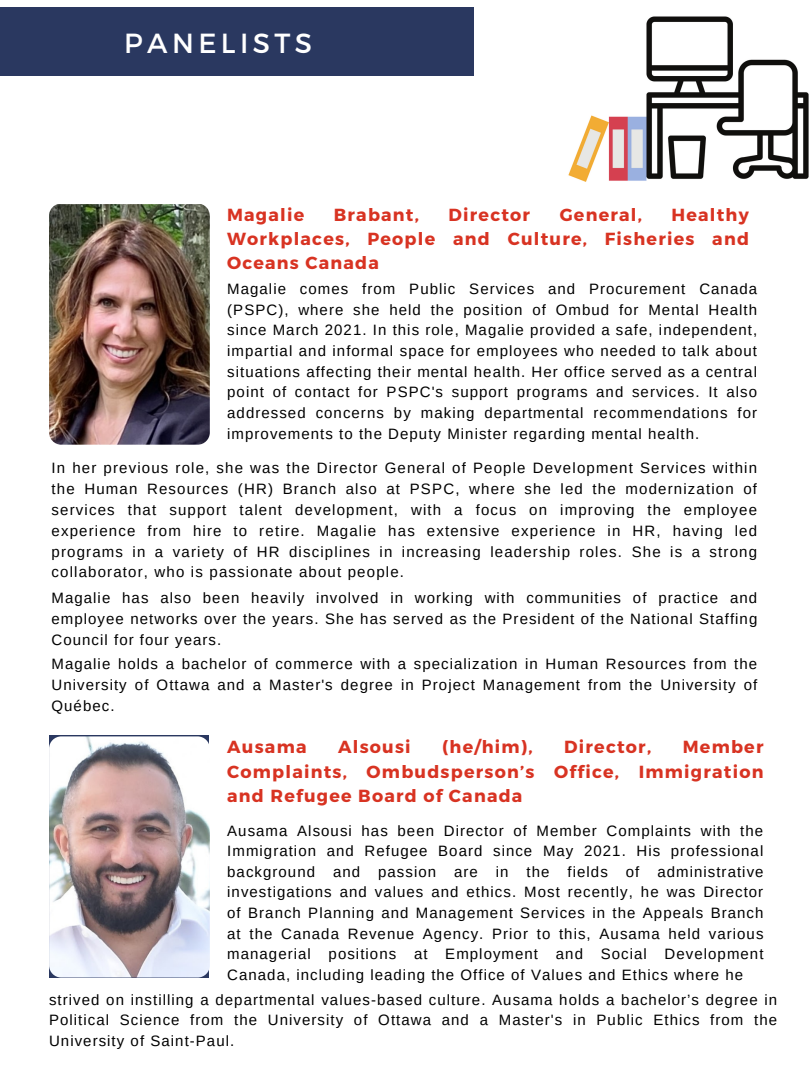
<style>
.page{position:relative;width:810px;height:1080px;background:#fff}
.page>*{position:absolute;margin:0;border:0;box-sizing:border-box;transform-origin:0 0}
.t1{font:27.62px "Montserrat";letter-spacing:.16em;color:#fff}
.t2{font:700 17.5px/24.4px "Montserrat";letter-spacing:.07em;color:#d83322;text-align:justify}
.t3{font:15px/20.6px "Arimo";letter-spacing:.07em;color:#000;text-align:justify}
</style>
<div class="page">
<img style="left:0;top:7px;width:809px;height:175px">
<div style="left:0;top:8px;width:474px;height:67px;background:#2a3860"></div>
<img style="left:49px;top:204px;width:161px;height:241px;border-radius:12px">
<img style="left:49px;top:736px;width:161px;height:242px;border-radius:12px">
<h1 class="t1" style="left:124px;top:25px;width:189px">PANELISTS</h1>
<p class="t2" style="left:227px;top:201px;width:79px">Magalie</p>
<p class="t2" style="left:334px;top:201px;width:87px">Brabant,</p>
<p class="t2" style="left:449px;top:201px;width:83px">Director</p>
<p class="t2" style="left:560px;top:201px;width:84px">General,</p>
<p class="t2" style="left:227px;top:201px;width:523px;text-indent:444px">Healthy Workplaces, People and Culture, Fisheries and Oceans Canada</p>
<p class="t3" style="left:227px;top:279px;width:532px">Magalie comes from Public Services and Procurement Canada (PSPC), where she held the position of Ombud for Mental Health since March 2021. In this role, Magalie provided a safe, independent, impartial and informal space for employees who needed to talk about situations affecting their mental health. Her office served as a central point of contact for PSPC's support programs and services. It also addressed concerns by making departmental recommendations for improvements to the Deputy Minister regarding mental health.</p>
<p class="t3" style="left:52px;top:458px;width:707px;line-height:20.8px">In her previous role, she was the Director General of People Development Services within the Human Resources (HR) Branch also at PSPC, where she led the modernization of services that support talent development, with a focus on improving the employee experience from hire to retire. Magalie has extensive experience in HR, having led programs in a variety of HR disciplines in increasing leadership roles. She is a strong collaborator, who is passionate about people.</p>
<p class="t3" style="left:52px;top:588px;width:707px;line-height:20.8px">Magalie has also been heavily involved in working with communities of practice and employee networks over the years. She has served as the President of the National Staffing Council for four years.</p>
<p class="t3" style="left:52px;top:654px;width:707px;line-height:20.8px">Magalie holds a bachelor of commerce with a specialization in Human Resources from the University of Ottawa and a Master's degree in Project Management from the University of Québec.</p>
<p class="t2" style="left:227px;top:734px;width:81px">Ausama</p>
<p class="t2" style="left:338px;top:734px;width:74px">Alsousi</p>
<p class="t2" style="left:442px;top:734px;width:92px">(he/him),</p>
<p class="t2" style="left:564px;top:734px;width:88px">Director,</p>
<p class="t2" style="left:227px;top:734px;width:538px;text-indent:456px">Member Complaints, Ombudsperson’s Office, Immigration and Refugee Board of Canada</p>
<p class="t3" style="left:227px;top:820px;width:538px">Ausama Alsousi has been Director of Member Complaints with the Immigration and Refugee Board since May 2021. His professional background and passion are in the fields of administrative investigations and values and ethics. Most recently, he was Director of Branch Planning and Management Services in the Appeals Branch at the Canada Revenue Agency. Prior to this, Ausama held various managerial positions at Employment and Social Development Canada, including leading the Office of Values and Ethics where he</p>
<p class="t3" style="left:49px;top:989px;width:730px">strived on instilling a departmental values-based culture. Ausama holds a bachelor’s degree in Political Science from the University of Ottawa and a Master's in Public Ethics from the University of Saint-Paul.</p>
</div>
